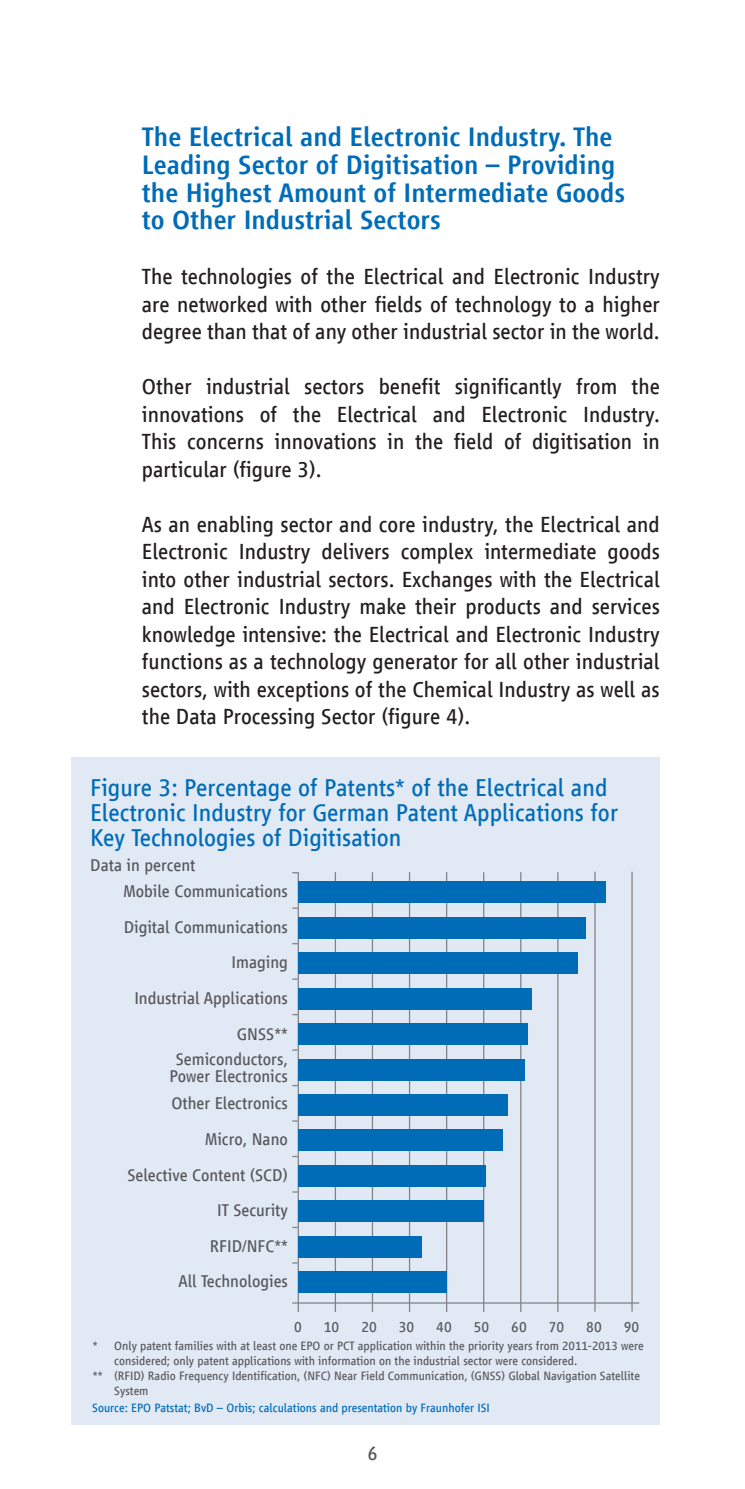
<style>
.page{position:relative;width:745px;height:1489px;background:#fff}
.page>*{position:absolute;margin:0;border:0;box-sizing:border-box;transform-origin:0 0}
.t1{font:500 27.5px/27.5px "Vialog LT Com";color:#006cb7}
.t2{font:25px/25px "Vialog LT Com";color:#006cb7}
.t3{font:22.5px/27.5px "Vialog LT Com";color:#231f20;text-align:justify}
.t4{font:20px "Vialog LT Com";color:#57585a}
.t5{font:17.5px/35.8px "Vialog LT Com";color:#57585a;text-align:right}
.t6{font:15px "Vialog LT Com";color:#57585a}
.t7{font:12.5px "Vialog LT Com";color:#57585a}
.t8{font:12.5px "Vialog LT Com";color:#006cb7}
</style>
<div class="page">
<div style="left:71px;top:757px;width:588px;height:667px;background:#e1e9f5"></div>
<hr style="left:292px;top:1302px;width:347px;height:1px;background:#808285">
<hr style="left:297px;top:872px;width:2px;height:439px;background:#808285">
<hr style="left:334px;top:872px;width:2px;height:439px;background:#808285">
<hr style="left:371px;top:872px;width:2px;height:439px;background:#808285">
<hr style="left:408px;top:872px;width:2px;height:439px;background:#808285">
<hr style="left:445px;top:872px;width:2px;height:439px;background:#808285">
<hr style="left:482px;top:872px;width:2px;height:439px;background:#808285">
<hr style="left:520px;top:872px;width:1px;height:439px;background:#808285">
<hr style="left:557px;top:872px;width:1px;height:439px;background:#808285">
<hr style="left:594px;top:871px;width:1px;height:440px;background:#808285">
<hr style="left:631px;top:871px;width:1px;height:440px;background:#808285">
<div style="left:298px;top:881px;width:308px;height:22px;background:#006cb7"></div>
<div style="left:298px;top:917px;width:287px;height:21px;background:#006cb7"></div>
<div style="left:298px;top:952px;width:280px;height:22px;background:#006cb7"></div>
<div style="left:298px;top:987px;width:233px;height:22px;background:#006cb7"></div>
<div style="left:298px;top:1023px;width:229px;height:21px;background:#006cb7"></div>
<div style="left:298px;top:1058px;width:226px;height:22px;background:#006cb7"></div>
<div style="left:298px;top:1094px;width:209px;height:21px;background:#006cb7"></div>
<div style="left:298px;top:1129px;width:204px;height:21px;background:#006cb7"></div>
<div style="left:298px;top:1164px;width:188px;height:22px;background:#006cb7"></div>
<div style="left:298px;top:1200px;width:185px;height:21px;background:#006cb7"></div>
<div style="left:298px;top:1235px;width:123px;height:22px;background:#006cb7"></div>
<div style="left:298px;top:1271px;width:148px;height:21px;background:#006cb7"></div>
<p class="t1" style="left:142px;top:124px;width:484px">The Electrical and Electronic Industry. The Leading Sector of Digitisation – Providing the Highest Amount of Intermediate Goods to Other Industrial Sectors</p>
<p class="t3" style="left:142px;top:263px;width:519px">The technologies of the Electrical and Electronic Industry are networked with other fields of technology to a higher degree than that of any other industrial sector in the world.</p>
<p class="t3" style="left:142px;top:373px;width:519px">Other industrial sectors benefit significantly from the innovations of the Electrical and Electronic Industry.<br>This concerns innovations in the field of digitisation in particular (figure 3).</p>
<p class="t3" style="left:142px;top:510px;width:519px">As an enabling sector and core industry, the Electrical and Electronic Industry delivers complex intermediate goods into other industrial sectors. Exchanges with the Electrical and Electronic Industry make their products and services knowledge intensive: the Electrical and Electronic Industry functions as a technology generator for all other industrial sectors, with exceptions of the Chemical Industry as well as the Data Processing Sector (figure 4).</p>
<p class="t2" style="left:90px;top:774px;width:529px">Figure 3: Percentage of Patents* of the Electrical and<br>Electronic Industry for German Patent Applications for<br>Key Technologies of Digitisation</p>
<p class="t5" style="left:90px;top:847px;width:106px">Data in percent</p>
<p class="t5" style="left:123px;top:873px;width:166px">Mobile Communications<br>Digital Communications<br>Imaging<br>Industrial Applications<br>GNSS**</p>
<p class="t5" style="left:169px;top:1050px;width:120px;line-height:17.5px;text-align:center">Semiconductors,<br>Power Electronics</p>
<p class="t5" style="left:127px;top:1085px;width:162px">Other Electronics<br>Micro, Nano<br>Selective Content (SCD)<br>IT Security<br>RFID/NFC**<br>All Technologies</p>
<p class="t6" style="left:294px;top:1318px;width:9px">0</p>
<p class="t6" style="left:323px;top:1318px;width:17px">10</p>
<p class="t6" style="left:361px;top:1318px;width:17px">20</p>
<p class="t6" style="left:398px;top:1318px;width:17px">30</p>
<p class="t6" style="left:436px;top:1318px;width:17px">40</p>
<p class="t6" style="left:473px;top:1318px;width:17px">50</p>
<p class="t6" style="left:511px;top:1318px;width:17px">60</p>
<p class="t6" style="left:548px;top:1318px;width:17px">70</p>
<p class="t6" style="left:586px;top:1318px;width:17px">80</p>
<p class="t6" style="left:623px;top:1318px;width:17px">90</p>
<p class="t7" style="left:93px;top:1338px;width:552px">* Only patent families with at least one EPO or PCT application within the priority years from 2011-2013 were</p>
<p class="t7" style="left:114px;top:1353px;width:464px">considered; only patent applications with information on the industrial sector were considered.</p>
<p class="t7" style="left:93px;top:1368px;width:548px">** (RFID) Radio Frequency Identification, (NFC) Near Field Communication, (GNSS) Global Navigation Satellite</p>
<p class="t7" style="left:114px;top:1383px;width:36px">System</p>
<p class="t8" style="left:92px;top:1400px;width:399px">Source: EPO Patstat; BvD – Orbis; calculations and presentation by Fraunhofer ISI</p>
<p class="t4" style="left:367px;top:1441px;width:12px">6</p>
</div>
